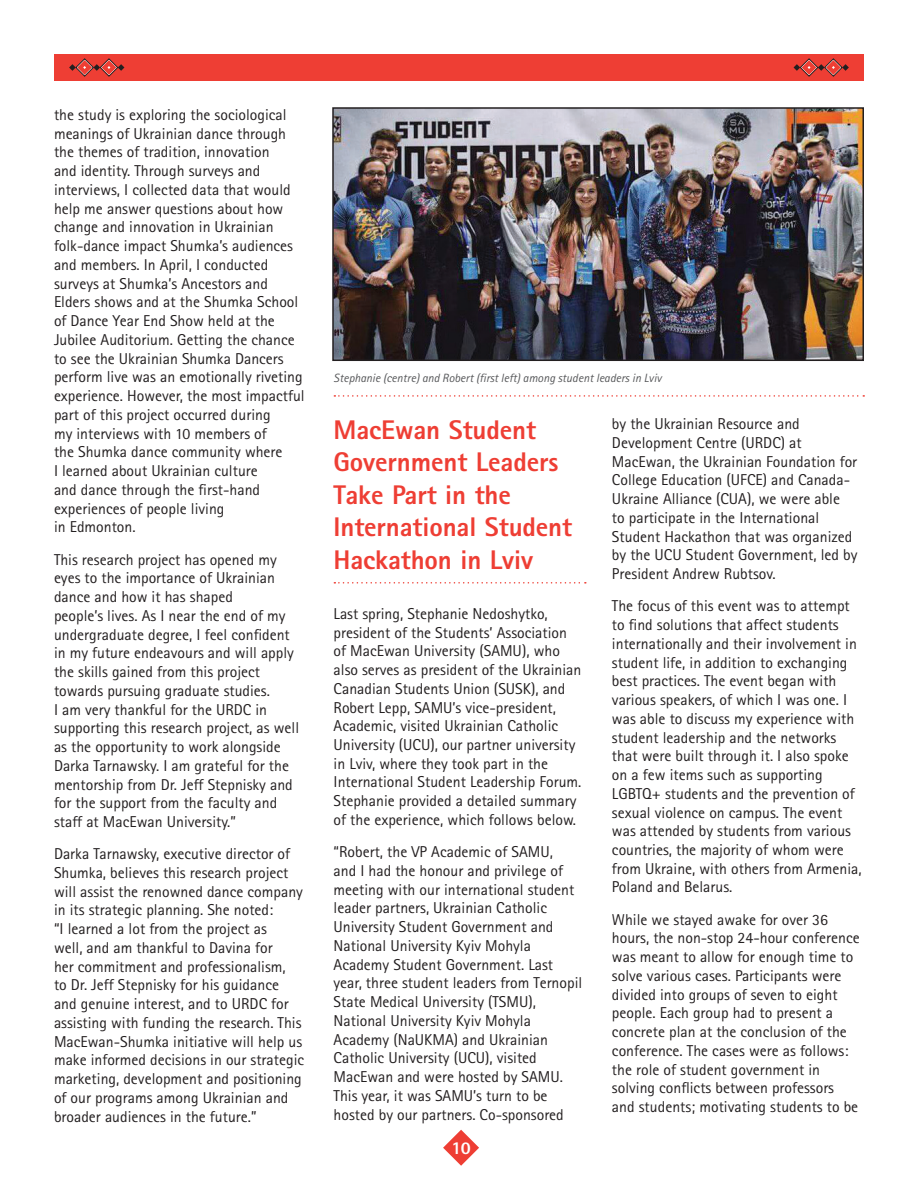
<style>
.page{position:relative;width:918px;height:1188px;background:#fff}
.page>*{position:absolute;margin:0;border:0;box-sizing:border-box;transform-origin:0 0}
.Article_Title{font:800 27px/32.4px "Rotis Sans Serif";letter-spacing:-.005em;color:#ee3e34}
.t1{font:800 18px "Rotis Sans Serif";color:#fff}
.Body_Copy{font:15.75px/18.8px "Rotis Sans Serif";color:#231f20}
.Image_Captions_8pt{font:italic 12px "Rotis Sans Serif";color:#57585a}
</style>
<div class="page">
<div style="left:54px;top:54px;width:810px;height:27px;background:#ee3e34"></div>
<svg style="left:794px;top:59px;width:55px;height:17px"></svg>
<svg style="left:69px;top:59px;width:55px;height:17px"></svg>
<svg style="left:443px;top:1130px;width:36px;height:36px"></svg>
<svg style="left:334px;top:582px;width:252px;height:2px"></svg>
<img style="left:335px;top:110px;width:526px;height:248px">
<div style="left:332px;top:107px;width:532px;height:254px;border:2px solid #231f20"></div>
<svg style="left:334px;top:395px;width:530px;height:2px"></svg>
<p class="Body_Copy" style="left:54px;top:105px;width:252px">the study is exploring the sociological meanings of Ukrainian dance through the themes of tradition, innovation<br>and identity. Through surveys and interviews, I collected data that would help me answer questions about how change and innovation in Ukrainian folk-dance impact Shumka’s audiences and members. In April, I conducted surveys at Shumka’s Ancestors and Elders shows and at the Shumka School of Dance Year End Show held at the Jubilee Auditorium. Getting the chance to see the Ukrainian Shumka Dancers perform live was an emotionally riveting experience. However, the most impactful part of this project occurred during<br>my interviews with 10 members of<br>the Shumka dance community where<br>I learned about Ukrainian culture<br>and dance through the first-hand experiences of people living<br>in Edmonton.</p>
<p class="Body_Copy" style="left:54px;top:550px;width:247px">This research project has opened my eyes to the importance of Ukrainian dance and how it has shaped<br>people’s lives. As I near the end of my undergraduate degree, I feel confident in my future endeavours and will apply the skills gained from this project towards pursuing graduate studies.<br>I am very thankful for the URDC in supporting this research project, as well as the opportunity to work alongside Darka Tarnawsky. I am grateful for the mentorship from Dr. Jeff Stepnisky and for the support from the faculty and staff at MacEwan University.”</p>
<p class="Body_Copy" style="left:54px;top:844px;width:252px">Darka Tarnawsky, executive director of Shumka, believes this research project will assist the renowned dance company in its strategic planning. She noted:<br>“I learned a lot from the project as<br>well, and am thankful to Davina for<br>her commitment and professionalism,<br>to Dr. Jeff Stepnisky for his guidance and genuine interest, and to URDC for assisting with funding the research. This MacEwan-Shumka initiative will help us make informed decisions in our strategic marketing, development and positioning of our programs among Ukrainian and broader audiences in the future.”</p>
<p class="Image_Captions_8pt" style="left:334px;top:371px;width:330px">Stephanie (centre) and Robert (first left) among student leaders in Lviv</p>
<p class="Article_Title" style="left:334px;top:413px;width:240px">MacEwan Student<br>Government Leaders<br>Take Part in the<br>International Student<br>Hackathon in Lviv</p>
<p class="Body_Copy" style="left:334px;top:604px;width:249px">Last spring, Stephanie Nedoshytko, president of the Students’ Association of MacEwan University (SAMU), who also serves as president of the Ukrainian Canadian Students Union (SUSK), and Robert Lepp, SAMU’s vice-president, Academic, visited Ukrainian Catholic University (UCU), our partner university in Lviv, where they took part in the International Student Leadership Forum.<br>Stephanie provided a detailed summary of the experience, which follows below.</p>
<p class="Body_Copy" style="left:334px;top:842px;width:250px">“Robert, the VP Academic of SAMU,<br>and I had the honour and privilege of meeting with our international student leader partners, Ukrainian Catholic University Student Government and National University Kyiv Mohyla Academy Student Government. Last year, three student leaders from Ternopil State Medical University (TSMU), National University Kyiv Mohyla Academy (NaUKMA) and Ukrainian Catholic University (UCU), visited MacEwan and were hosted by SAMU.<br>This year, it was SAMU’s turn to be hosted by our partners. Co-sponsored</p>
<p class="t1" style="left:451px;top:1137px;width:21px">10</p>
<p class="Body_Copy" style="left:612px;top:414px;width:247px">by the Ukrainian Resource and Development Centre (URDC) at MacEwan, the Ukrainian Foundation for College Education (UFCE) and Canada-Ukraine Alliance (CUA), we were able<br>to participate in the International Student Hackathon that was organized by the UCU Student Government, led by President Andrew Rubtsov.</p>
<p class="Body_Copy" style="left:612px;top:597px;width:251px">The focus of this event was to attempt to find solutions that affect students internationally and their involvement in student life, in addition to exchanging best practices. The event began with various speakers, of which I was one. I was able to discuss my experience with student leadership and the networks that were built through it. I also spoke on a few items such as supporting LGBTQ+ students and the prevention of sexual violence on campus. The event was attended by students from various countries, the majority of whom were from Ukraine, with others from Armenia, Poland and Belarus.</p>
<p class="Body_Copy" style="left:612px;top:910px;width:249px">While we stayed awake for over 36 hours, the non-stop 24-hour conference was meant to allow for enough time to solve various cases. Participants were divided into groups of seven to eight people. Each group had to present a concrete plan at the conclusion of the conference. The cases were as follows: the role of student government in solving conflicts between professors and students; motivating students to be</p>
</div>
